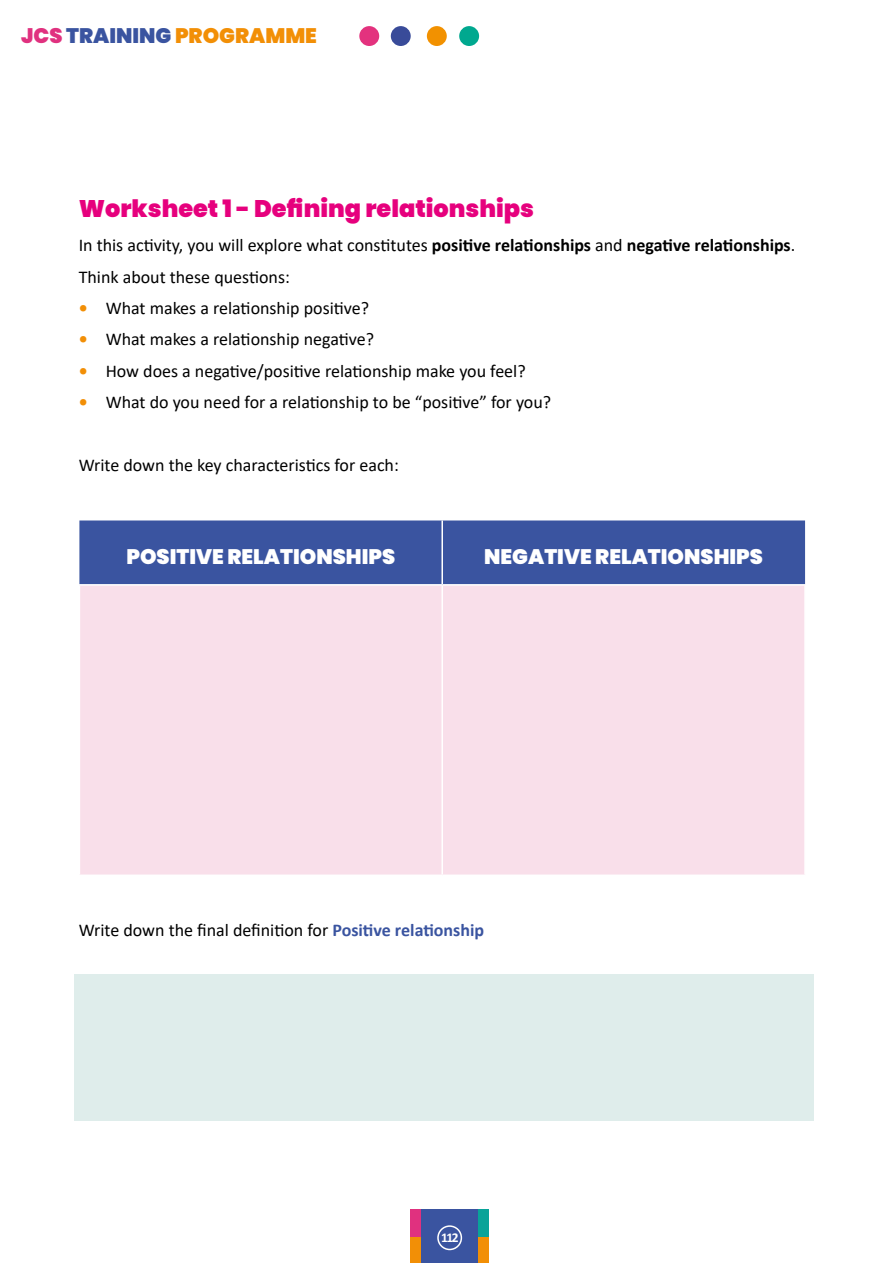
<style>
.page{position:relative;width:893px;height:1263px;background:#fff}
.page>*{position:absolute;margin:0;border:0;box-sizing:border-box;transform-origin:0 0}
.t1{font:900 24px "Poppins";color:#e6007d}
.t2{font:900 21px "Poppins";color:#fff}
.t3{font:900 21px "Poppins";color:#f28f06}
.t4{font:18px/31.5px "Calibri";color:#000}
.t5{font:700 13.5px "Calibri";color:#fff}
.s1{color:#e0317f}
.s2{color:#3a54a0}
.s3{font-weight:700}
.s4{font-weight:700;color:#f28f06}
.s5{font-weight:700;color:#3a54a0}
</style>
<div class="page">
<div style="left:421px;top:1209px;width:57px;height:54px;background:#3a54a0"></div>
<div style="left:411px;top:1209px;width:10px;height:54px;background:#e0317f"></div>
<div style="left:478px;top:1209px;width:11px;height:54px;background:#09a399"></div>
<div style="left:478px;top:1237px;width:11px;height:26px;background:#f28f06"></div>
<div style="left:411px;top:1237px;width:10px;height:26px;background:#f28f06"></div>
<div style="left:437px;top:1225px;width:25px;height:25px;border:2px solid #fff;border-radius:50%"></div>
<div style="left:459px;top:26px;width:20px;height:20px;background:#00a88f;border-radius:50%"></div>
<div style="left:427px;top:26px;width:20px;height:20px;background:#f29100;border-radius:50%"></div>
<div style="left:391px;top:26px;width:20px;height:20px;background:#394b99;border-radius:50%"></div>
<div style="left:359px;top:26px;width:20px;height:20px;background:#e3327e;border-radius:50%"></div>
<div style="left:74px;top:974px;width:740px;height:43px;background:#dfedeb"></div>
<div style="left:74px;top:1009px;width:740px;height:42px;background:#dfedeb"></div>
<div style="left:74px;top:1043px;width:740px;height:43px;background:#dfedeb"></div>
<div style="left:74px;top:1078px;width:740px;height:42px;background:#dfedeb"></div>
<div style="left:79px;top:520px;width:726px;height:64px;background:#3a54a0"></div>
<div style="left:80px;top:586px;width:724px;height:288px;background:#f9dfea"></div>
<hr style="left:441px;top:586px;width:2px;height:288px;background:#fff">
<hr style="left:441px;top:520px;width:2px;height:64px;background:#fff">
<p class="t3" style="left:21px;top:24px;width:297px"><span class="s1">JCS</span> <span class="s2">TRAINING</span> PROGRAMME</p>
<h1 class="t1" style="left:79px;top:194px;width:457px">Worksheet 1 - Defining relationships</h1>
<p class="t4" style="left:79px;top:229px;width:718px">In this activity, you will explore what constitutes <span class="s3">positive relationships</span> and <span class="s3">negative relationships</span>.<br>Think about these questions:</p>
<p class="t4" style="left:79px;top:292px;width:292px"><span class="s4">•</span> What makes a relationship positive?</p>
<p class="t4" style="left:79px;top:323px;width:297px"><span class="s4">•</span> What makes a relationship negative?</p>
<p class="t4" style="left:79px;top:355px;width:449px"><span class="s4">•</span> How does a negative/positive relationship make you feel?</p>
<p class="t4" style="left:79px;top:386px;width:474px"><span class="s4">•</span> What do you need for a relationship to be “positive” for you?</p>
<p class="t4" style="left:79px;top:449px;width:322px">Write down the key characteristics for each:</p>
<p class="t2" style="left:126px;top:544px;width:270px">POSITIVE RELATIONSHIPS</p>
<p class="t2" style="left:484px;top:544px;width:280px">NEGATIVE RELATIONSHIPS</p>
<p class="t4" style="left:79px;top:914px;width:407px">Write down the final definition for <span class="s5">Positive relationship</span></p>
<p class="t5" style="left:441px;top:1227px;width:19px">112</p>
</div>
